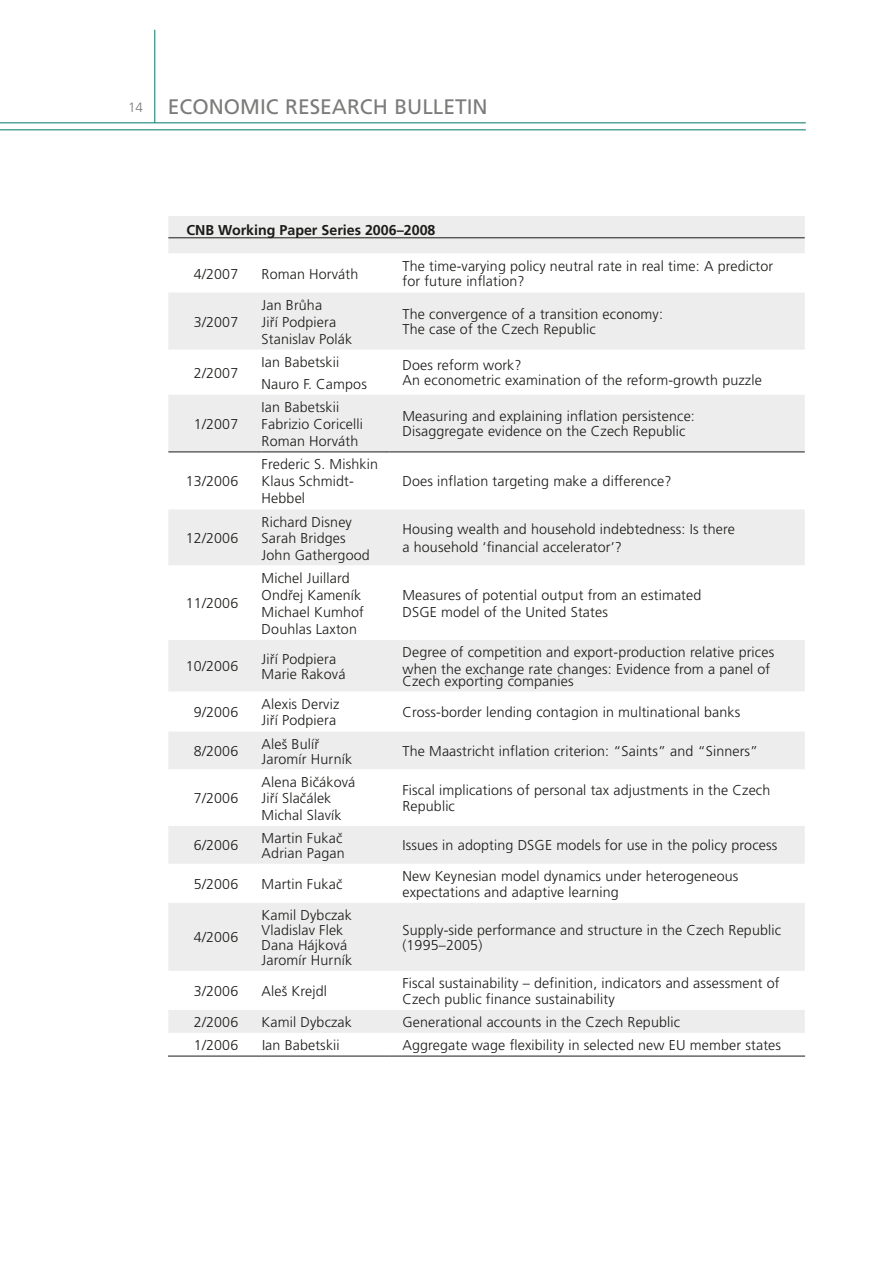
<style>
.page{position:relative;width:893px;height:1263px;background:#fff}
.page>*{position:absolute;margin:0;border:0;box-sizing:border-box;transform-origin:0 0}
.t1{font:21px "Frutiger CE";color:#7b7b7a}
.t2{font:300 14.25px/17.1px "Frutiger CE";letter-spacing:.01em;color:#1a1a18}
.t3{font:700 14.25px "Frutiger CE";color:#1a1a18}
.s1{font-weight:300;font-size:13.5px}
</style>
<div class="page">
<hr style="left:0;top:122px;width:806px;height:1px;background:#007864">
<hr style="left:0;top:129px;width:806px;height:1px;background:#007864">
<hr style="left:154px;top:30px;width:1px;height:93px;background:#007864">
<div style="left:168px;top:216px;width:637px;height:134px;background:#ededed"></div>
<svg style="left:168px;top:254px;width:637px;height:38px"></svg>
<svg style="left:168px;top:395px;width:637px;height:661px;fill:#f3f3f3"></svg>
<hr style="left:168px;top:451px;width:94px;height:1px;background:#1a1a18">
<hr style="left:262px;top:451px;width:128px;height:1px;background:#1a1a18">
<hr style="left:390px;top:451px;width:415px;height:1px;background:#1a1a18">
<hr style="left:168px;top:1056px;width:94px;height:1px;background:#1a1a18">
<hr style="left:262px;top:1056px;width:128px;height:1px;background:#1a1a18">
<hr style="left:390px;top:1056px;width:415px;height:1px;background:#1a1a18">
<hr style="left:168px;top:238px;width:637px;height:1px;background:#1a1a18">
<h1 class="t1" style="left:128px;top:94px;width:361px"><span class="s1">14</span> ECONOMIC RESEARCH BULLETIN</h1>
<p class="t3" style="left:186px;top:222px;width:251px">CNB Working Paper Series 2006–2008</p>
<p class="t2" style="left:194px;top:265px;width:46px">4/2007</p>
<p class="t2" style="left:262px;top:265px;width:98px">Roman Horváth</p>
<p class="t2" style="left:402px;top:258px;width:372px;line-height:15.6px">The time-varying policy neutral rate in real time: A predictor for future inflation?</p>
<p class="t2" style="left:194px;top:313px;width:46px">3/2007</p>
<p class="t2" style="left:262px;top:296px;width:92px">Jan Brůha<br>Jiří Podpiera<br>Stanislav Polák</p>
<p class="t2" style="left:402px;top:307px;width:262px;line-height:15px">The convergence of a transition economy:<br>The case of the Czech Republic</p>
<p class="t2" style="left:194px;top:364px;width:46px">2/2007</p>
<p class="t2" style="left:262px;top:351px;width:107px;line-height:21.6px">Ian Babetskii<br>Nauro F. Campos</p>
<p class="t2" style="left:402px;top:358px;width:361px;line-height:15px">Does reform work?<br>An econometric examination of the reform-growth puzzle</p>
<p class="t2" style="left:194px;top:415px;width:46px">1/2007</p>
<p class="t2" style="left:262px;top:398px;width:103px">Ian Babetskii<br>Fabrizio Coricelli<br>Roman Horváth</p>
<p class="t2" style="left:402px;top:409px;width:294px;line-height:15px">Measuring and explaining inflation persistence:<br>Disaggregate evidence on the Czech Republic</p>
<p class="t2" style="left:186px;top:473px;width:54px">13/2006</p>
<p class="t2" style="left:186px;top:529px;width:54px">12/2006</p>
<p class="t2" style="left:186px;top:595px;width:54px">11/2006</p>
<p class="t2" style="left:262px;top:456px;width:118px">Frederic S. Mishkin<br>Klaus Schmidt-<br>Hebbel</p>
<p class="t2" style="left:402px;top:473px;width:271px">Does inflation targeting make a difference?</p>
<p class="t2" style="left:262px;top:513px;width:110px;line-height:16.5px">Richard Disney<br>Sarah Bridges<br>John Gathergood</p>
<p class="t2" style="left:402px;top:521px;width:334px">Housing wealth and household indebtedness: Is there a household ‘financial accelerator’?</p>
<p class="t2" style="left:262px;top:569px;width:104px">Michel Juillard<br>Ondřej Kameník<br>Michael Kumhof<br>Douhlas Laxton</p>
<p class="t2" style="left:402px;top:587px;width:300px;line-height:16.5px">Measures of potential output from an estimated<br>DSGE model of the U nited States</p>
<p class="t2" style="left:186px;top:658px;width:54px">10/2006</p>
<p class="t2" style="left:262px;top:651px;width:85px;line-height:15px">Jiří Podpiera<br>Marie Raková</p>
<p class="t2" style="left:402px;top:644px;width:373px;line-height:16.5px">Degree of competition and export-production relative prices when the exchange rate changes: Evidence from a panel of</p>
<p class="t2" style="left:402px;top:672px;width:173px">Czech exporting companies</p>
<p class="t2" style="left:194px;top:703px;width:46px">9/2006</p>
<p class="t2" style="left:262px;top:696px;width:79px;line-height:16.5px">Alexis Derviz<br>Jiří Podpiera</p>
<p class="t2" style="left:402px;top:703px;width:339px">Cross-border lending contagion in multinational banks</p>
<p class="t2" style="left:194px;top:742px;width:46px">8/2006</p>
<p class="t2" style="left:262px;top:736px;width:92px;line-height:15px">Aleš Bulíř<br>Jaromír Hurník</p>
<p class="t2" style="left:402px;top:742px;width:357px">The Maastricht inflation criterion: “Saints” and “Sinners”</p>
<p class="t2" style="left:194px;top:790px;width:46px">7/2006</p>
<p class="t2" style="left:262px;top:773px;width:95px;line-height:16.5px">Alena Bičáková<br>Jiří Slačálek<br>Michal Slavík</p>
<p class="t2" style="left:402px;top:782px;width:369px;line-height:15.6px">Fiscal implications of personal tax adjustments in the Czech<br>Republic</p>
<p class="t2" style="left:194px;top:837px;width:46px">6/2006</p>
<p class="t2" style="left:262px;top:830px;width:85px;line-height:15px">Martin Fukač<br>Adrian Pagan</p>
<p class="t2" style="left:402px;top:837px;width:376px">Issues in adopting DSGE models for use in the policy process</p>
<p class="t2" style="left:194px;top:875px;width:46px">5/2006</p>
<p class="t2" style="left:262px;top:875px;width:82px">Martin Fukač</p>
<p class="t2" style="left:402px;top:868px;width:337px;line-height:15.6px">New Keynesian model dynamics under heterogeneous expectations and adaptive learning</p>
<p class="t2" style="left:194px;top:929px;width:46px">4/2006</p>
<p class="t2" style="left:262px;top:907px;width:92px;line-height:15px">Kamil Dybczak<br>Vladislav Flek<br>Dana Hájková<br>Jaromír Hurník</p>
<p class="t2" style="left:402px;top:922px;width:380px;line-height:15.6px">Supply-side performance and structure in the Czech Republic (1995–2005)</p>
<p class="t2" style="left:194px;top:982px;width:46px">3/2006</p>
<p class="t2" style="left:262px;top:982px;width:67px">Aleš Krejdl</p>
<p class="t2" style="left:402px;top:975px;width:379px;line-height:15.6px">Fiscal sustainability – definition, indicators and assessment of<br>Czech public finance sustainability</p>
<p class="t2" style="left:194px;top:1013px;width:46px">2/2006</p>
<p class="t2" style="left:262px;top:1013px;width:92px">Kamil Dybczak</p>
<p class="t2" style="left:402px;top:1013px;width:279px">Generational accounts in the Czech Republic</p>
<p class="t2" style="left:194px;top:1036px;width:46px">1/2006</p>
<p class="t2" style="left:262px;top:1036px;width:79px">Ian Babetskii</p>
<p class="t2" style="left:402px;top:1036px;width:380px">Aggregate wage flexibility in selected new EU member states</p>
</div>
